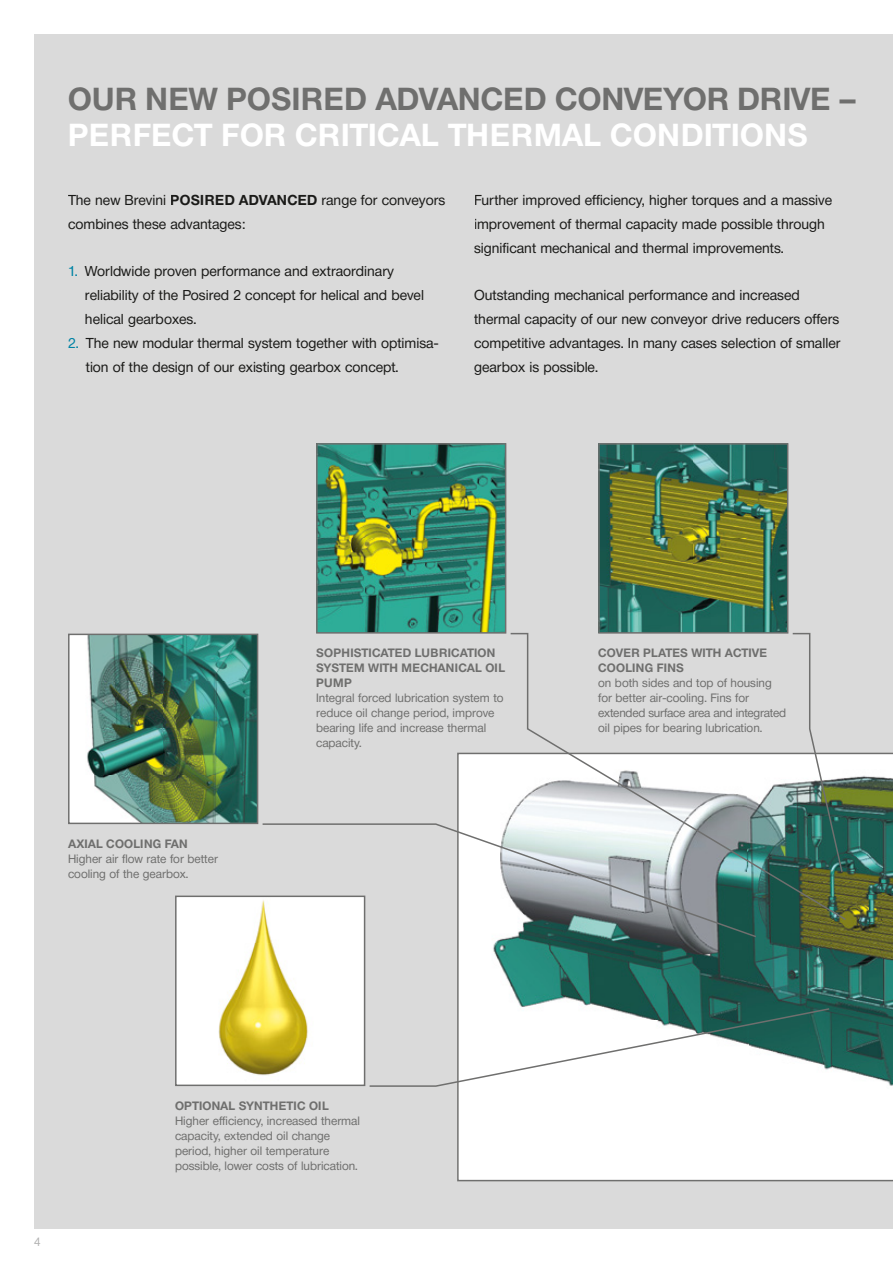
<style>
.page{position:relative;width:893px;height:1263px;background:#fff}
.page>*{position:absolute;margin:0;border:0;box-sizing:border-box;transform-origin:0 0}
.t1{font:700 31.5px "Neue Helvetica BQ";letter-spacing:.01em;color:#6f6f6e}
.t2{font:700 31.5px "Neue Helvetica BQ";letter-spacing:.02em;color:#fff}
.t3{font:14.25px/23.9px "Neue Helvetica BQ";color:#1a1a18}
.t4{font:12px/15px "Neue Helvetica BQ";color:#6f6f6e}
.t5{font:700 12px/15px "Neue Helvetica BQ";letter-spacing:.02em;color:#6f6f6e}
.t6{font:700 12px "Neue Helvetica BQ";color:#6f6f6e}
.t7{font:12px "Neue Helvetica BQ";color:#b2b2b2}
.s1{font-weight:700}
.s2{color:#0083a4}
</style>
<div class="page">
<div style="left:34px;top:34px;width:859px;height:1195px;background:#dadada"></div>
<svg style="left:457px;top:753px;width:436px;height:428px;background:#a0bab2"></svg>
<img style="left:319px;top:446px;width:184px;height:185px">
<div style="left:316px;top:443px;width:190px;height:191px;border:2px solid #6f6f6e"></div>
<img style="left:601px;top:446px;width:184px;height:185px">
<div style="left:598px;top:443px;width:190px;height:191px;border:2px solid #6f6f6e"></div>
<img style="left:71px;top:637px;width:184px;height:184px">
<div style="left:68px;top:634px;width:190px;height:190px;border:2px solid #6f6f6e"></div>
<img style="left:178px;top:898px;width:184px;height:185px">
<div style="left:175px;top:895px;width:190px;height:191px;border:2px solid #6f6f6e"></div>
<svg style="left:261px;top:823px;width:497px;height:115px"></svg>
<svg style="left:509px;top:632px;width:338px;height:289px"></svg>
<svg style="left:791px;top:632px;width:53px;height:241px"></svg>
<svg style="left:369px;top:1007px;width:462px;height:80px"></svg>
<h1 class="t1" style="left:68px;top:79px;width:790px">OUR NEW POSIRED ADVANCED CONVEYOR DRIVE –</h1>
<h1 class="t2" style="left:68px;top:115px;width:741px">PERFECT FOR CRITICAL THERMAL CONDITIONS</h1>
<p class="t3" style="left:68px;top:188px;width:379px">The new Brevini <span class="s1">POSIRED ADVANCED</span> range for conveyors combines these advantages:</p>
<p class="t3" style="left:85px;top:259px;width:341px;text-indent:-17px"><span class="s2">1.</span> Worldwide proven performance and extraordinary reliability of the Posired 2 concept for helical and bevel helical gearboxes.</p>
<p class="t3" style="left:86px;top:331px;width:354px;text-indent:-18px"><span class="s2">2.</span> The new modular thermal system together with optimisa&shy;tion of the design of our existing gearbox concept.</p>
<p class="t3" style="left:474px;top:188px;width:360px">Further improved efficiency, higher torques and a massive improvement of thermal capacity made possible through significant mechanical and thermal improvements.</p>
<p class="t3" style="left:474px;top:283px;width:368px">Outstanding mechanical performance and increased thermal capacity of our new conveyor drive reducers offers competitive advantages. In many cases selection of smaller gearbox is possible.</p>
<p class="t5" style="left:68px;top:836px;width:121px">AXIAL COOLING FAN</p>
<p class="t4" style="left:68px;top:851px;width:151px">Higher air flow rate for better cooling of the gearbox.</p>
<p class="t5" style="left:316px;top:646px;width:191px">SOPHISTICATED LUBRICATION<br>SYSTEM WITH MECHANICAL OIL<br>PUMP</p>
<p class="t4" style="left:316px;top:691px;width:189px">Integral forced lubrication system to reduce oil change period, improve bearing life and increase thermal capacity.</p>
<p class="t7" style="left:34px;top:1234px;width:8px">4</p>
<p class="t6" style="left:175px;top:1098px;width:155px">OPTIONAL SYNTHETIC OIL</p>
<p class="t4" style="left:175px;top:1113px;width:187px">Higher efficiency, increased thermal capacity, extended oil change period, higher oil temperature possible, lower costs of lubrication.</p>
<p class="t5" style="left:598px;top:646px;width:170px">COVER PLATES WITH ACTIVE<br>COOLING FINS</p>
<p class="t4" style="left:598px;top:676px;width:190px">on both sides and top of housing for better air-cooling. Fins for extended surface area and integrated oil pipes for bearing lubrication.</p>
</div>
